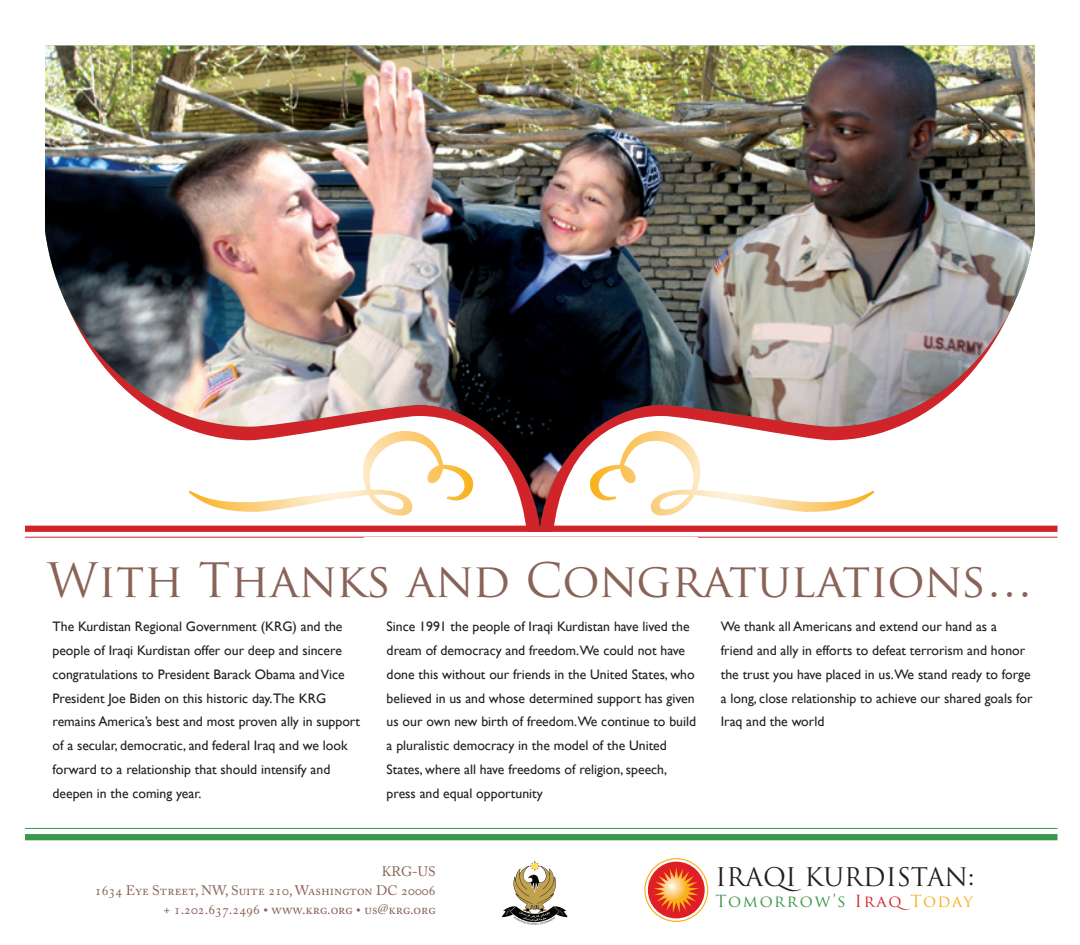
<style>
.page{position:relative;width:1080px;height:945px;background:#fff}
.page>*{position:absolute;margin:0;border:0;box-sizing:border-box;transform-origin:0 0}
.t1{font:46.25px "Trajan Pro";color:#896358}
.t2{font:25px "Trajan Pro";letter-spacing:.075em;color:#231f20}
.t3{font:16.25px "Trajan Pro";letter-spacing:.105em;color:#379847}
.t4{font:13.75px/23.8px "Gill Sans";color:#231f20}
.t5{font:13.75px "Adobe Caslon Pro";color:#896358}
.s1{color:#d1232a}
.s2{color:#f7b118}
</style>
<div class="page">
<hr style="left:25px;top:828px;width:1032px;height:1px;background:#379847">
<div style="left:25px;top:834px;width:1032px;height:6px;background:#379847"></div>
<div style="left:25px;top:526px;width:1032px;height:6px;background:#d1232a"></div>
<hr style="left:25px;top:537px;width:1032px;height:1px;background:#d1232a">
<div style="left:648px;top:862px;width:57px;height:56px;background:#e01e26;border-radius:50%"></div>
<div style="left:644px;top:858px;width:64px;height:64px;border:1px solid #f7b118;border-radius:50%"></div>
<svg style="left:654px;top:867px;width:45px;height:46px"></svg>
<img style="left:45px;top:46px;width:990px;height:481px">
<svg style="left:590px;top:431px;width:284px;height:85px"></svg>
<svg style="left:189px;top:431px;width:284px;height:85px"></svg>
<svg style="left:502px;top:860px;width:66px;height:65px"></svg>
<p class="t1" style="left:47px;top:550px;width:987px">With Thanks and Congratulations…</p>
<p class="t4" style="left:52px;top:615px;width:309px">The Kurdistan Regional Government (KRG) and the people of Iraqi Kurdistan offer our deep and sincere congratulations to President Barack Obama and Vice President Joe Biden on this historic day.The KRG remains America’s best and most proven ally in support of a secular, democratic, and federal Iraq and we look forward to a relationship that should intensify and deepen in the coming year.</p>
<p class="t4" style="left:387px;top:615px;width:311px">Since 1991 the people of Iraqi Kurdistan have lived the dream of democracy and freedom.We could not have done this without our friends in the United States, who believed in us and whose determined support has given us our own new birth of freedom.We continue to build a pluralistic democracy in the model of the United States, where all have freedoms of religion, speech, press and equal opportunity</p>
<p class="t4" style="left:721px;top:615px;width:313px">We thank all Americans and extend our hand as a friend and ally in efforts to defeat terrorism and honor the trust you have placed in us.We stand ready to forge a long, close relationship to achieve our shared goals for Iraq and the world</p>
<p class="t5" style="left:382px;top:864px;width:55px">KRG-US</p>
<p class="t5" style="left:95px;top:882px;width:342px">1634 Eye Street, NW, Suite 210, Washington DC 20006</p>
<p class="t5" style="left:164px;top:901px;width:274px">+ 1.202.637.2496 • www.krg.org • us@krg.org</p>
<p class="t2" style="left:716px;top:861px;width:260px">Iraqi Kurdi stan:</p>
<p class="t3" style="left:716px;top:891px;width:259px">Tomorrow’s <span class="s1">Iraq</span> <span class="s2">Today</span></p>
</div>
